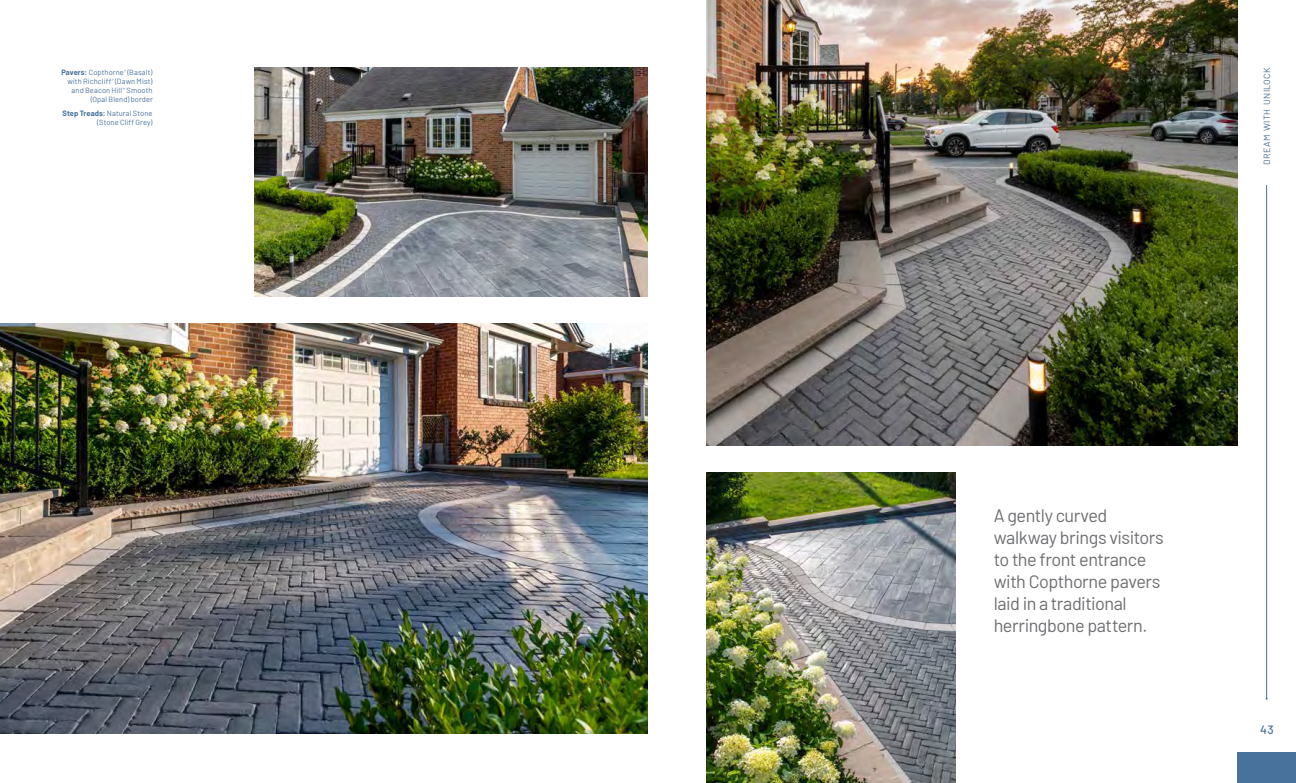
<style>
.page{position:relative;width:1296px;height:783px;background:#fff}
.page>*{position:absolute;margin:0;border:0;box-sizing:border-box;transform-origin:0 0}
.t1{font:18px/22px "Barlow";letter-spacing:-.025em;color:#6d6e71}
.t2{font:500 12px "Barlow";color:#48719c}
.t3{font:9px "Barlow";letter-spacing:.03em;color:#48719c}
.t4{font:7.5px/9px "Barlow";letter-spacing:.015em;color:#48719c;text-align:right}
.s1{font-weight:700}
</style>
<div class="page">
<img style="left:255px;top:68px;width:393px;height:229px">
<img style="left:0;top:323px;width:648px;height:411px">
<img style="left:706px;top:472px;width:250px;height:311px">
<img style="left:706px;top:0;width:532px;height:446px">
<div style="left:1238px;top:753px;width:58px;height:30px;background:#48719c"></div>
<hr style="left:1266px;top:185px;width:1px;height:514px;background:#48719c">
<p class="t4" style="left:61px;top:67px;width:93px"><span class="s1">Pavers:</span> Copthorne<sup>®</sup> (Basalt) with Richcliff<sup>®</sup> (Dawn Mist) and Beacon Hill<sup>™</sup> Smooth (Opal Blend) border</p>
<p class="t4" style="left:62px;top:108px;width:92px"><span class="s1">Step Treads:</span> Natural Stone (Stone Cliff Grey)</p>
<p class="t3" style="left:1260px;top:165px;width:99px;rotate:-90deg">DREAM WITH UNILOCK</p>
<h1 class="t1" style="left:994px;top:503px;width:172px">A gently curved walkway brings visitors to the front entrance with Copthorne pavers laid in a traditional herringbone pattern.</h1>
<h2 class="t2" style="left:1260px;top:720px;width:15px">43</h2>
</div>
